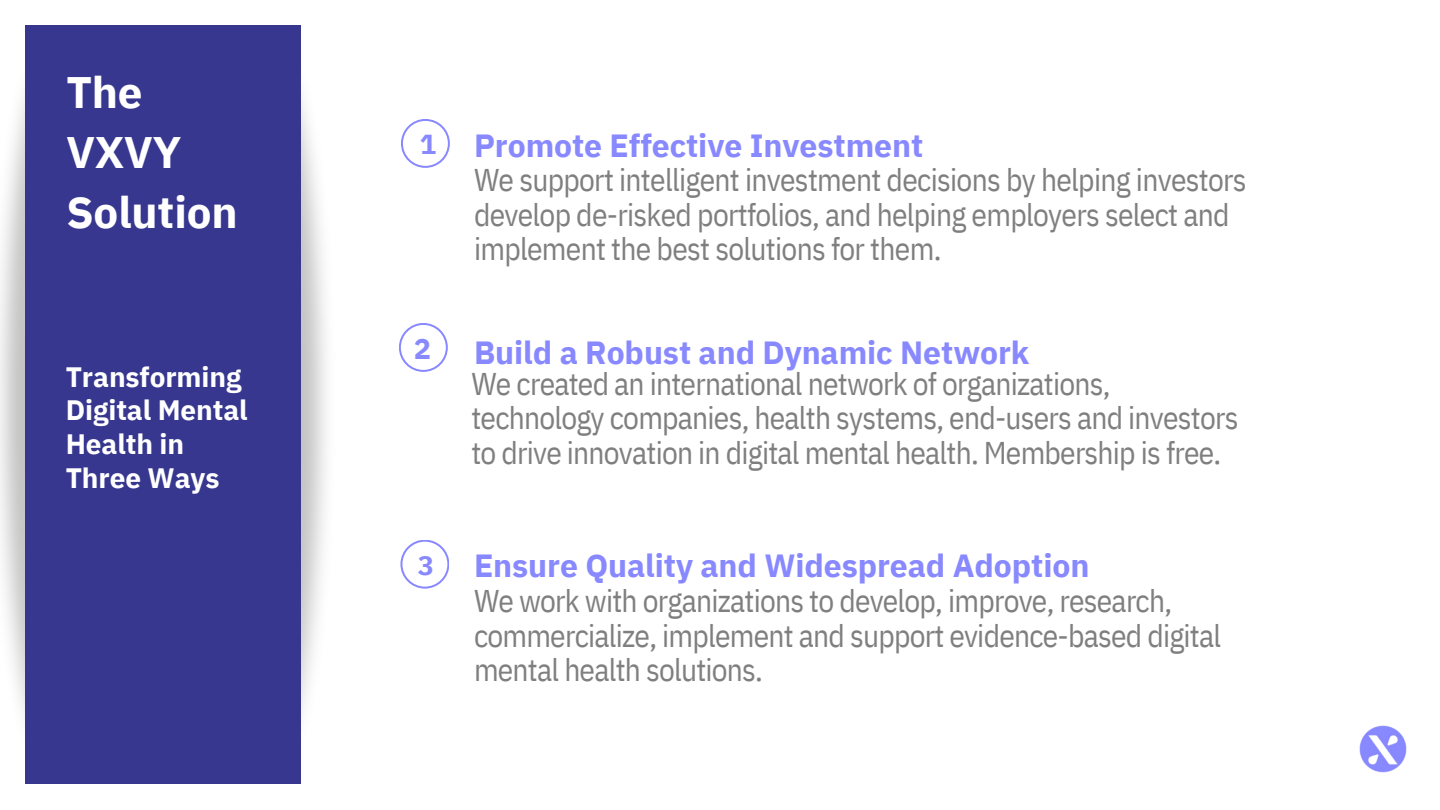
<style>
.page{position:relative;width:1440px;height:810px;background:#fff}
.page>*{position:absolute;margin:0;border:0;box-sizing:border-box;transform-origin:0 0}
.t1{font:700 44px/60px "IBM Plex Sans";letter-spacing:-.005em;color:#fff}
.t2{font:700 32px "IBM Plex Sans";letter-spacing:-.005em;color:#88f}
.t3{font:31.4px/34.5px "IBM Plex Sans Cond";letter-spacing:-.025em;color:#7f7f7f}
.t4{font:700 28.8px "IBM Plex Sans";color:#88f}
.t5{font:700 28px/33.8px "IBM Plex Sans";letter-spacing:-.005em;color:#fff}
.t6{font:700 27.4px "IBM Plex Sans";color:#88f}
.t7{font:700 27px "IBM Plex Sans";color:#88f}
</style>
<div class="page">
<img style="left:1359px;top:725px;width:48px;height:48px">
<svg style="left:399px;top:323px;width:49px;height:49px"></svg>
<svg style="left:400px;top:540px;width:49px;height:48px"></svg>
<svg style="left:401px;top:119px;width:49px;height:49px"></svg>
<img style="left:0;top:25px;width:97px;height:692px">
<img style="left:229px;top:25px;width:97px;height:759px">
<div style="left:25px;top:26px;width:275px;height:758px;background:#37378f"></div>
<p class="t1" style="left:66px;top:62px;width:173px">The<br>VXVY<br>Solution</p>
<p class="t5" style="left:66px;top:359px;width:184px">Transforming<br>Digital Mental<br>Health in<br>Three Ways</p>
<p class="t6" style="left:420px;top:126px;width:18px">1</p>
<p class="t2" style="left:474px;top:124px;width:451px">Promote Effective Investment</p>
<p class="t3" style="left:474px;top:162px;width:774px">We support intelligent investment decisions by helping investors develop de-risked portfolios, and helping employers select and implement the best solutions for them.</p>
<p class="t4" style="left:414px;top:329px;width:19px">2</p>
<p class="t2" style="left:474px;top:331px;width:557px">Build a Robust and Dynamic Network</p>
<p class="t3" style="left:471px;top:366px;width:769px">We created an international network of organizations, technology companies, health systems, end-users and investors to drive innovation in digital mental health. Membership is free.</p>
<p class="t7" style="left:418px;top:547px;width:18px">3</p>
<p class="t2" style="left:474px;top:544px;width:617px">Ensure Quality and Widespread Adoption</p>
<p class="t3" style="left:474px;top:583px;width:749px">We work with organizations to develop, improve, research, commercialize, implement and support evidence-based digital mental health solutions.</p>
</div>
